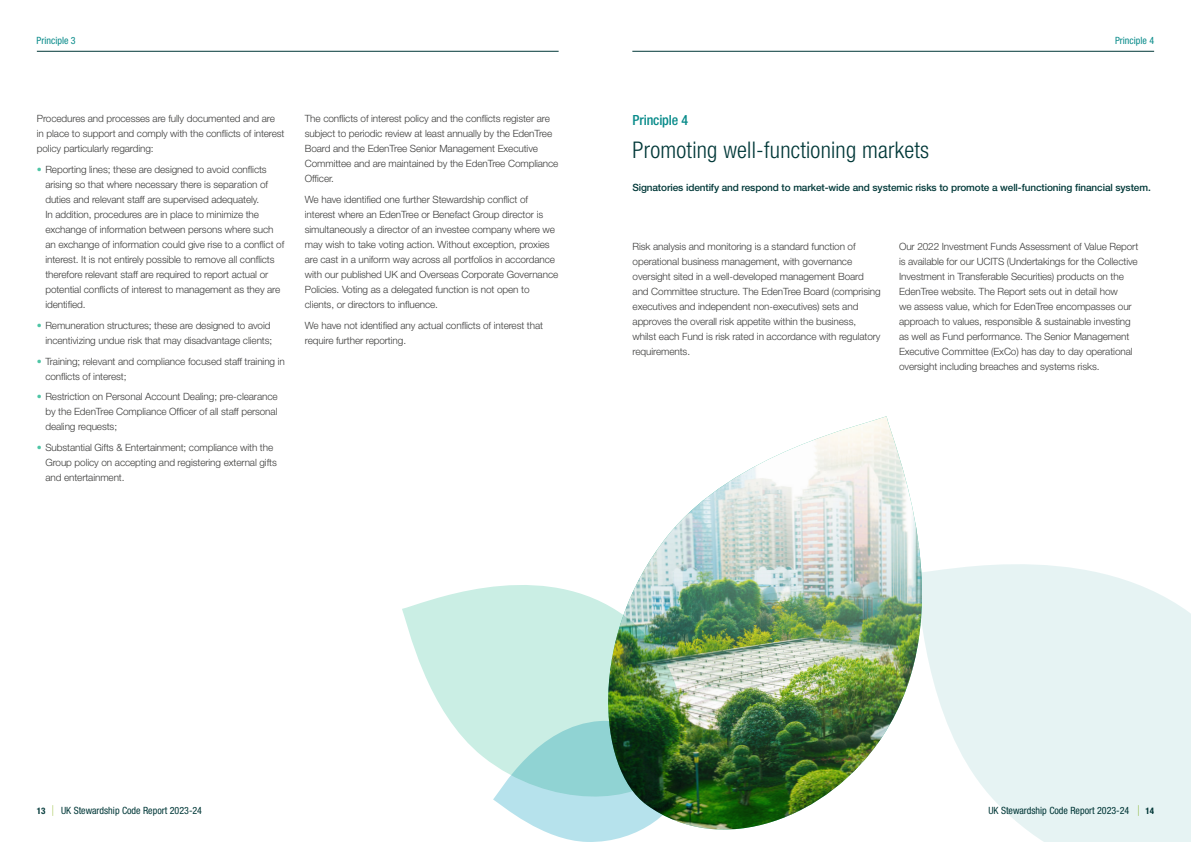
<style>
.page{position:relative;width:1191px;height:842px;background:#fff}
.page>*{position:absolute;margin:0;border:0;box-sizing:border-box;transform-origin:0 0}
.t1{font:300 condensed 23px "Helvetica Neue LT Pro";letter-spacing:.01em;color:#003838}
.t2{font:500 condensed 14px "Helvetica Neue LT Pro";letter-spacing:-.01em;color:#088b8a}
.t3{font:300 10px/15px "Helvetica Neue LT Pro";letter-spacing:-.01em;color:#3c3c3b}
.t4{font:500 10px "Helvetica Neue LT Pro";letter-spacing:-.01em;color:#003838}
.t5{font:condensed 10px "Helvetica Neue LT Pro";color:#003838}
.t6{font:condensed 10px "Helvetica Neue LT Pro";color:#088b8a}
.t7{font:700 condensed 9px "Helvetica Neue LT Pro";color:#003838}
.s1{color:#4ec5a5}
</style>
<div class="page">
<img style="left:653px;top:416px;width:267px;height:414px">
<hr style="left:632px;top:51px;width:522px;height:1px;background:#003838">
<hr style="left:37px;top:51px;width:521px;height:1px;background:#003838">
<img style="left:402px;top:556px;width:299px;height:254px">
<svg style="left:493px;top:718px;width:188px;height:124px;background:#90bab2"></svg>
<svg style="left:915px;top:557px;width:276px;height:285px;fill:#e6f3f3"></svg>
<p class="t6" style="left:37px;top:35px;width:41px">Principle 3</p>
<p class="t6" style="left:1115px;top:35px;width:41px">Principle 4</p>
<p class="t3" style="left:37px;top:111px;width:249px">Procedures and processes are fully documented and are in place to support and comply with the conflicts of interest policy particularly regarding:</p>
<p class="t3" style="left:45px;top:162px;width:240px;text-indent:-8px"><span class="s1">•</span> Reporting lines; these are designed to avoid conflicts arising so that where necessary there is separation of duties and relevant staff are supervised adequately.<br>In addition, procedures are in place to minimize the exchange of information between persons where such an exchange of information could give rise to a conflict of interest. It is not entirely possible to remove all conflicts therefore relevant staff are required to report actual or potential conflicts of interest to management as they are identified.</p>
<p class="t3" style="left:37px;top:318px;width:237px;text-align:right"><span class="s1">•</span> Remuneration structures; these are designed to avoid incentivizing undue risk that may disadvantage clients;</p>
<p class="t3" style="left:45px;top:353px;width:241px;text-indent:-8px"><span class="s1">•</span> Training; relevant and compliance focused staff training in conflicts of interest;</p>
<p class="t3" style="left:45px;top:389px;width:234px;text-align:justify;text-indent:-8px"><span class="s1">•</span> Restriction on Personal Account Dealing; pre-clearance by the EdenTree Compliance Officer of all staff personal dealing requests;</p>
<p class="t3" style="left:45px;top:440px;width:233px;text-indent:-8px"><span class="s1">•</span> Substantial Gifts &amp; Entertainment; compliance with the<br>Group policy on accepting and registering external gifts and entertainment.</p>
<p class="t3" style="left:305px;top:111px;width:255px">The conflicts of interest policy and the conflicts register are subject to periodic review at least annually by the EdenTree Board and the EdenTree Senior Management Executive Committee and are maintained by the EdenTree Compliance Officer.</p>
<p class="t3" style="left:305px;top:192px;width:255px">We have identified one further Stewardship conflict of interest where an EdenTree or Benefact Group director is simultaneously a director of an investee company where we may wish to take voting action. Without exception, proxies are cast in a uniform way across all portfolios in accordance with our published UK and Overseas Corporate Governance Policies. Voting as a delegated function is not open to clients, or directors to influence.</p>
<p class="t3" style="left:305px;top:318px;width:240px">We have not identified any actual conflicts of interest that require further reporting.</p>
<h2 class="t2" style="left:632px;top:112px;width:57px">Principle 4</h2>
<h1 class="t1" style="left:632px;top:137px;width:298px">Promoting well-functioning markets</h1>
<p class="t4" style="left:632px;top:182px;width:520px">Signatories identify and respond to market-wide and systemic risks to promote a well-functioning financial system.</p>
<p class="t3" style="left:632px;top:239px;width:250px">Risk analysis and monitoring is a standard function of operational business management, with governance oversight sited in a well-developed management Board and Committee structure. The EdenTree Board (comprising executives and independent non-executives) sets and approves the overall risk appetite within the business, whilst each Fund is risk rated in accordance with regulatory requirements.</p>
<p class="t3" style="left:899px;top:239px;width:241px">Our 2022 Investment Funds Assessment of Value Report is available for our UCITS (Undertakings for the Collective Investment in Transferable Securities) products on the EdenTree website. The Report sets out in detail how<br>we assess value, which for EdenTree encompasses our approach to values, responsible &amp; sustainable investing as well as Fund performance. The Senior Management Executive Committee (ExCo) has day to day operational oversight including breaches and systems risks.</p>
<p class="t7" style="left:37px;top:805px;width:10px">13</p>
<p class="t5" style="left:61px;top:805px;width:142px">UK Stewardship Code Report 2023-24</p>
<p class="t5" style="left:988px;top:805px;width:142px">UK Stewardship Code Report 2023-24</p>
<p class="t7" style="left:1145px;top:805px;width:10px">14</p>
</div>
